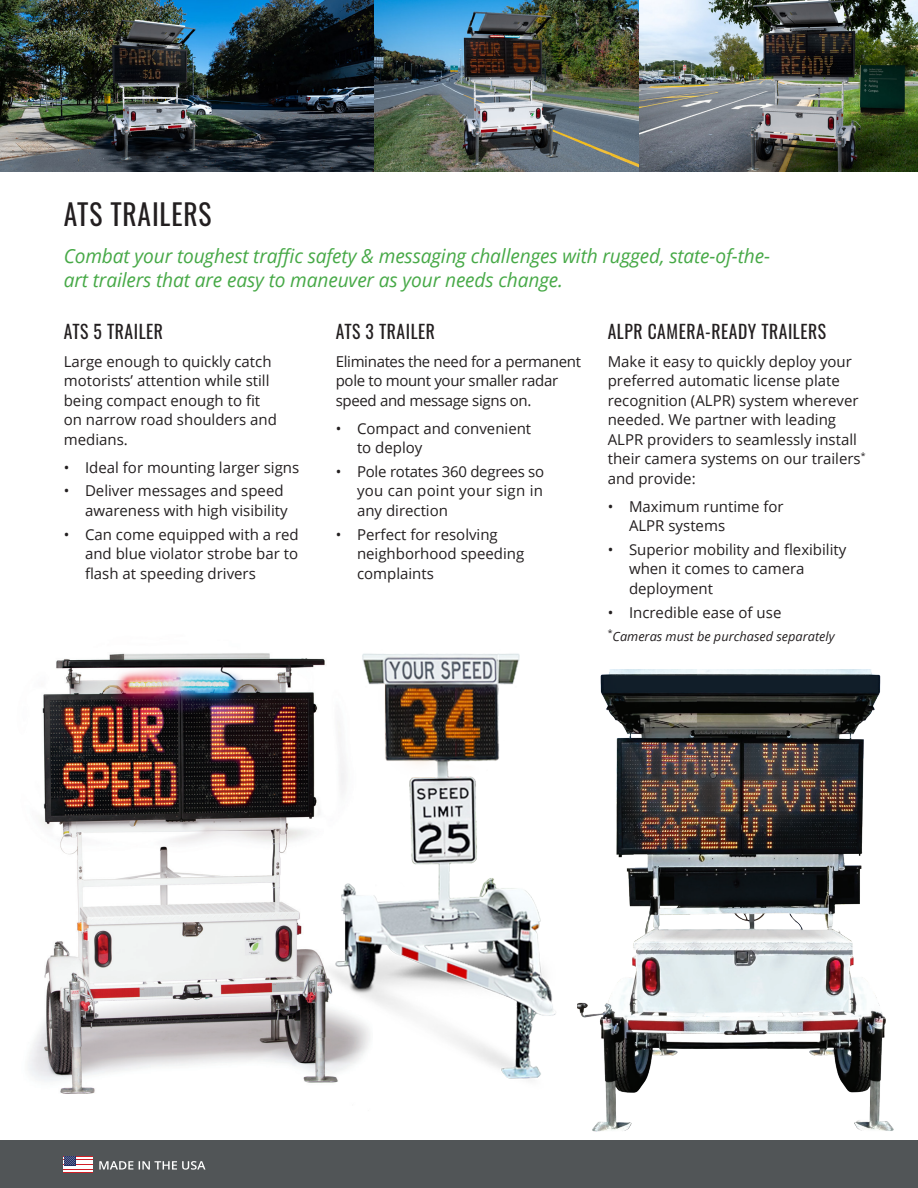
<style>
.page{position:relative;width:918px;height:1188px;background:#fff}
.page>*{position:absolute;margin:0;border:0;box-sizing:border-box;transform-origin:0 0}
.t1{font:29.25px "Oswald";letter-spacing:.03em;color:#231f20;scale:.94 1}
.H22{font:italic 19.5px/24px "Open Sans";letter-spacing:-.005em;color:#47a947}
.H2_15_20{font:18.75px "Oswald";letter-spacing:.03em;color:#231f20;scale:.94 1}
.body_copy{font:15px/19.5px "Open Sans";color:#231f20}
.body_copy-2{font:15px/19.5px "Open Sans";letter-spacing:-.02em;color:#231f20}
.body_copy-3{font:italic 12.75px "Open Sans";color:#231f20}
</style>
<div class="page">
<div style="left:0;top:1141px;width:918px;height:47px;background:#515557"></div>
<svg style="left:99px;top:1161px;width:106px;height:9px"></svg>
<svg style="left:64px;top:1156px;width:29px;height:17px"></svg>
<img style="left:28px;top:653px;width:180px;height:441px">
<img style="left:592px;top:670px;width:302px;height:462px">
<img style="left:208px;top:653px;width:452px;height:442px">
<img style="left:0;top:0;width:639px;height:172px">
<img style="left:639px;top:0;width:279px;height:172px">
<h1 class="t1" style="left:64px;top:188px;width:159px">ATS TRAILERS</h1>
<p class="H22" style="left:64px;top:243px;width:708px">Combat your toughest traffic safety &amp; messaging challenges with rugged, state-of-the&shy;art trailers that are easy to maneuver as your needs change.</p>
<p class="H2_15_20" style="left:64px;top:314px;width:107px">ATS 5 TRAILER</p>
<p class="body_copy" style="left:64px;top:351px;width:215px">Large enough to quickly catch motorists’ attention while still being compact enough to fit on narrow road shoulders and medians.</p>
<p class="body_copy" style="left:64px;top:457px;width:237px">• Ideal for mounting larger signs</p>
<p class="body_copy" style="left:64px;top:481px;width:225px;text-align:right">• Deliver messages and speed awareness with high visibility</p>
<p class="body_copy" style="left:85px;top:524px;width:215px;text-align:justify;text-indent:-21px">• Can come equipped with a red and blue violator strobe bar to flash at speeding drivers</p>
<p class="H2_15_20" style="left:336px;top:314px;width:107px">ATS 3 TRAILER</p>
<p class="body_copy-2" style="left:336px;top:351px;width:247px">Eliminates the need for a permanent pole to mount your smaller radar speed and message signs on.</p>
<p class="body_copy" style="left:357px;top:418px;width:176px;text-indent:-21px">• Compact and convenient to deploy</p>
<p class="body_copy" style="left:357px;top:461px;width:189px;text-align:justify;text-indent:-21px">• Pole rotates 360 degrees so you can point your sign in any direction</p>
<p class="body_copy" style="left:357px;top:524px;width:169px;text-indent:-21px">• Perfect for resolving neighborhood speeding complaints</p>
<p class="H2_15_20" style="left:608px;top:314px;width:234px">ALPR CAMERA-READY TRAILERS</p>
<p class="body_copy" style="left:608px;top:351px;width:259px">Make it easy to quickly deploy your preferred automatic license plate recognition (ALPR) system wherever needed. We partner with leading<br>ALPR providers to seamlessly install their camera systems on our trailers<sup>* </sup>and provide:</p>
<p class="body_copy" style="left:629px;top:496px;width:156px;text-indent:-21px">• Maximum runtime for<br>ALPR systems</p>
<p class="body_copy" style="left:629px;top:539px;width:219px;text-indent:-21px">• Superior mobility and flexibility when it comes to camera deployment</p>
<p class="body_copy" style="left:608px;top:602px;width:175px">• Incredible ease of use</p>
<p class="body_copy-3" style="left:608px;top:628px;width:228px"><sup>*</sup>Cameras must be purchased separately</p>
</div>
